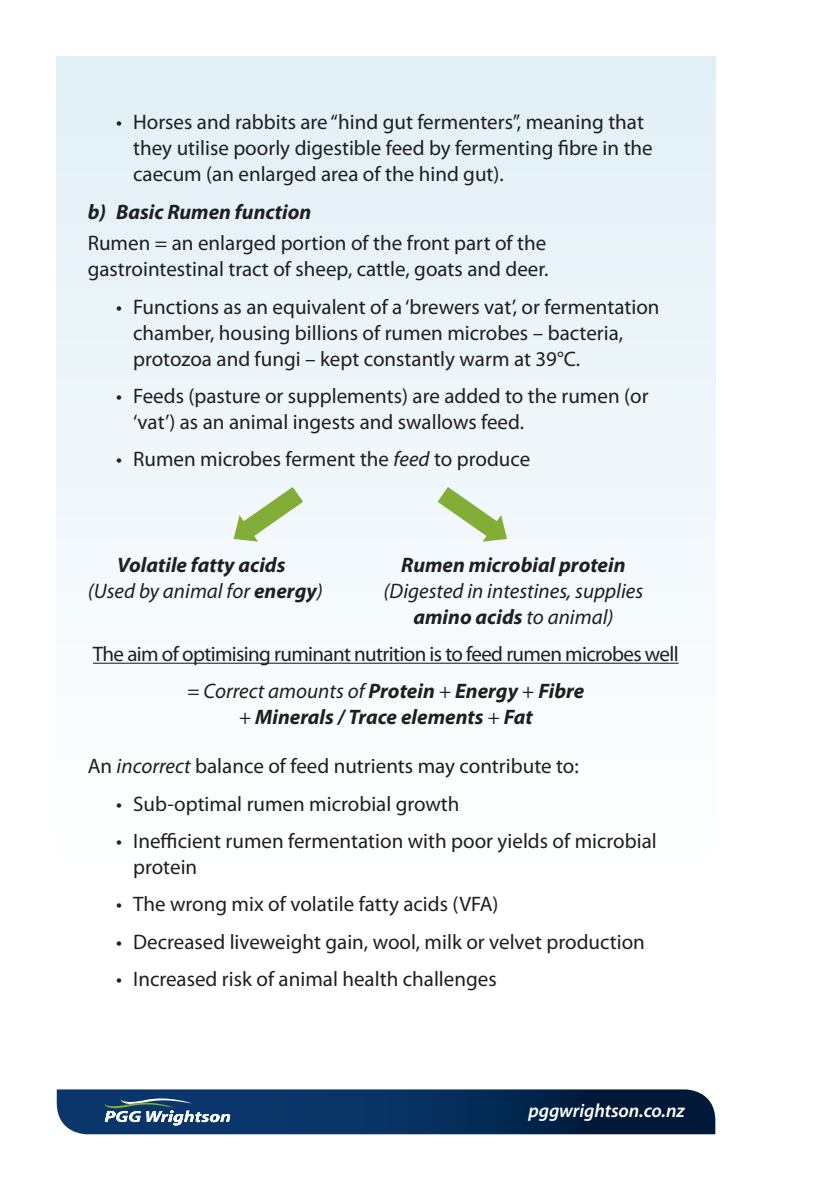
<style>
.page{position:relative;width:840px;height:1191px;background:#fff}
.page>*{position:absolute;margin:0;border:0;box-sizing:border-box;transform-origin:0 0}
.t1{font:21px/26px "Myriad Pro";color:#1f1e21}
.t2{font:21px/37.4px "Myriad Pro";letter-spacing:-.03em;color:#1f1e21;text-align:center}
.t3{font:italic 700 21px "Myriad Pro";color:#1f1e21}
.t4{font:italic 21px/26px "Myriad Pro";color:#1f1e21;text-align:center}
.t5{font:italic 600 19px "Myriad Pro";letter-spacing:-.005em;color:#fff}
.s1{font-style:italic}
.s2{font-weight:700}
.s3{font-weight:700;font-style:italic}
.s4{font-weight:400}
</style>
<div class="page">
<div style="left:57px;top:57px;width:657px;height:1032px;background:linear-gradient(to bottom,#e2f0f7,#fff)"></div>
<svg style="left:57px;top:1089px;width:658px;height:45px;background:#133761"></svg>
<hr style="left:93px;top:662px;width:585px;height:1px;background:#1f1e21">
<svg style="left:233px;top:487px;width:70px;height:54px"></svg>
<svg style="left:437px;top:487px;width:69px;height:54px"></svg>
<p class="t1" style="left:133px;top:109px;width:521px;text-indent:-17px">• Horses and rabbits are “hind gut fermenters”, meaning that they utilise poorly digestible feed by fermenting fibre in the caecum (an enlarged area of the hind gut).</p>
<p class="t3" style="left:88px;top:198px;width:225px">b) Basic Rumen function</p>
<p class="t1" style="left:88px;top:230px;width:462px">Rumen = an enlarged portion of the front part of the gastrointestinal tract of sheep, cattle, goats and deer.</p>
<p class="t1" style="left:133px;top:293px;width:527px;text-indent:-17px">• Functions as an equivalent of a ‘brewers vat’, or fermentation chamber, housing billions of rumen microbes – bacteria, protozoa and fungi – kept constantly warm at 39°C.</p>
<p class="t1" style="left:133px;top:382px;width:516px;text-indent:-17px">• Feeds (pasture or supplements) are added to the rumen (or ‘vat’) as an animal ingests and swallows feed.</p>
<p class="t1" style="left:116px;top:446px;width:415px">• Rumen microbes ferment the <span class="s1">feed</span> to produce</p>
<p class="t3" style="left:117px;top:551px;width:170px">Volatile fatty acids</p>
<p class="t3" style="left:401px;top:551px;width:226px">Rumen microbial protein</p>
<p class="t4" style="left:88px;top:577px;width:236px">(Used by animal for <span class="s2">energy</span>)</p>
<p class="t4" style="left:383px;top:577px;width:261px">(Digested in intestines, supplies <span class="s2">amino acids</span> to animal)</p>
<p class="t2" style="left:93px;top:635px;width:587px">The aim of optimising ruminant nutrition is to feed rumen microbes well <span class="s1">= Correct amounts of</span> <span class="s3">Protein</span> <span class="s1">+</span> <span class="s3">Energy</span> <span class="s1">+</span> <span class="s3">Fibre</span></p>
<p class="t3" style="left:239px;top:703px;width:295px"><span class="s4">+</span> Minerals / Trace elements <span class="s4">+</span> Fat</p>
<p class="t1" style="left:88px;top:752px;width:492px">An <span class="s1">incorrect</span> balance of feed nutrients may contribute to:</p>
<p class="t1" style="left:116px;top:790px;width:345px">• Sub-optimal rumen microbial growth</p>
<p class="t1" style="left:133px;top:827px;width:525px;text-indent:-17px">• Inefficient rumen fermentation with poor yields of microbial protein</p>
<p class="t1" style="left:116px;top:891px;width:383px">• The wrong mix of volatile fatty acids (VFA)</p>
<p class="t1" style="left:116px;top:928px;width:530px">• Decreased liveweight gain, wool, milk or velvet production</p>
<p class="t1" style="left:116px;top:965px;width:382px">• Increased risk of animal health challenges</p>
<p class="t5" style="left:528px;top:1098px;width:158px">pggwrightson.co.nz</p>
</div>
